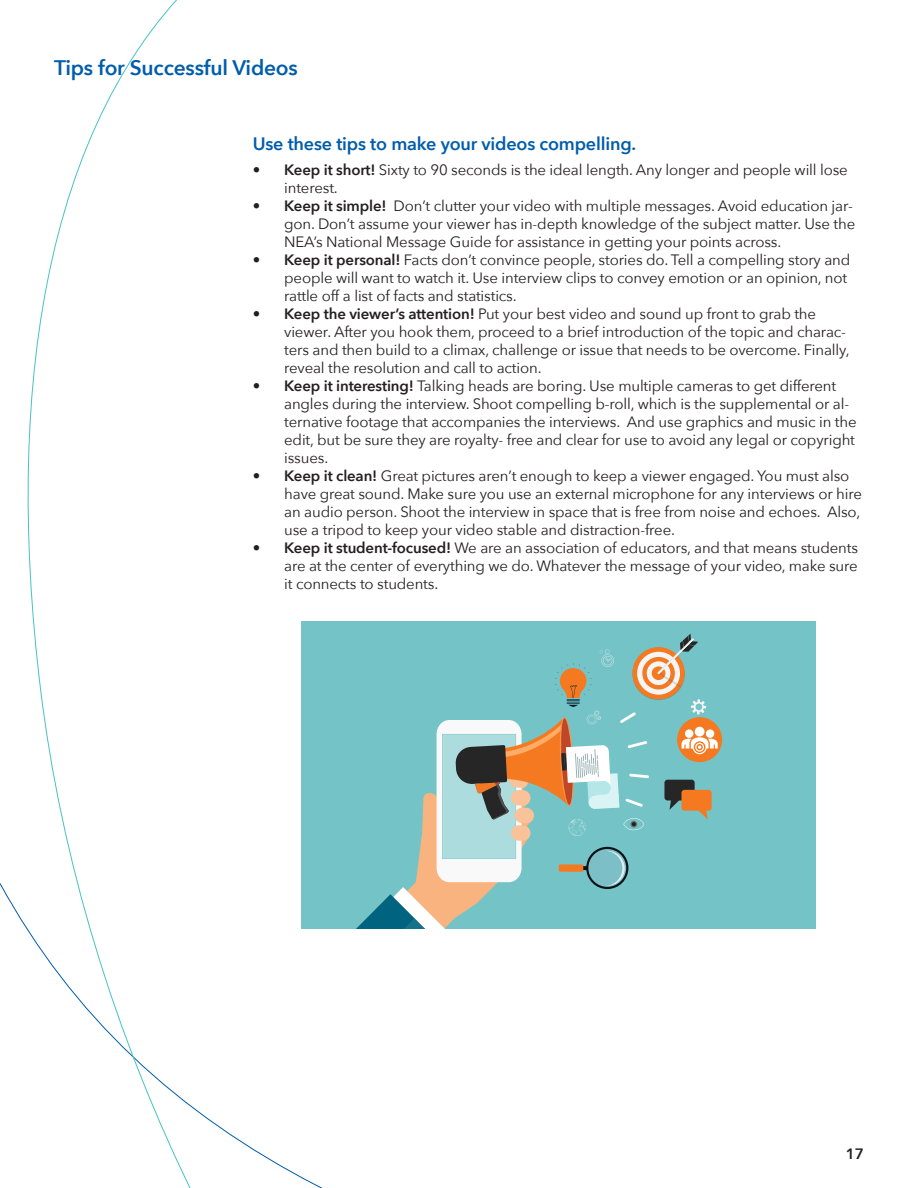
<style>
.page{position:relative;width:918px;height:1188px;background:#fff}
.page>*{position:absolute;margin:0;border:0;box-sizing:border-box;transform-origin:0 0}
.t1{font:600 21px "Avenir Next";letter-spacing:-.01em;color:#015dab}
.Bold_Subheader{font:600 18px "Avenir Next";letter-spacing:-.01em;color:#015dab}
.bullet{font:15px/18px "Avenir Next";letter-spacing:-.01em;color:#231f20}
.t2{font:600 15px "Avenir Next";color:#231f20}
.s1{font-weight:600}
</style>
<div class="page">
<svg style="left:1px;top:0;width:224px;height:1188px"></svg>
<div style="left:301px;top:621px;width:515px;height:308px;background:#74c4c7"></div>
<div style="left:677px;top:717px;width:45px;height:45px;background:#f47920;border-radius:50%"></div>
<svg style="left:356px;top:634px;width:362px;height:295px"></svg>
<p class="t1" style="left:54px;top:50px;width:245px">Tips for Successful Videos</p>
<p class="Bold_Subheader" style="left:253px;top:129px;width:385px">Use these tips to make your videos compelling.</p>
<p class="bullet" style="left:284px;top:160px;width:565px;text-indent:-32px">• <span class="s1">Keep it short!</span> Sixty to 90 seconds is the ideal length. Any longer and people will lose interest.</p>
<p class="bullet" style="left:284px;top:196px;width:573px;text-indent:-32px">• <span class="s1">Keep it simple!</span> Don’t clutter your video with multiple messages. Avoid education jar&shy;gon. Don’t assume your viewer has in-depth knowledge of the subject matter. Use the<br>NEA’s National Message Guide for assistance in getting your points across.</p>
<p class="bullet" style="left:284px;top:250px;width:568px;text-indent:-32px">• <span class="s1">Keep it personal!</span> Facts don’t convince people, stories do. Tell a compelling story and people will want to watch it. Use interview clips to convey emotion or an opinion, not rattle off a list of facts and statistics.</p>
<p class="bullet" style="left:284px;top:304px;width:567px;text-indent:-32px">• <span class="s1">Keep the viewer’s attention!</span> Put your best video and sound up front to grab the viewer. After you hook them, proceed to a brief introduction of the topic and charac&shy;ters and then build to a climax, challenge or issue that needs to be overcome. Finally, reveal the resolution and call to action.</p>
<p class="bullet" style="left:284px;top:376px;width:574px;text-indent:-31px">• <span class="s1">Keep it interesting!</span> Talking heads are boring. Use multiple cameras to get different angles during the interview. Shoot compelling b-roll, which is the supplemental or al&shy;ternative footage that accompanies the interviews. And use graphics and music in the edit, but be sure they are royalty- free and clear for use to avoid any legal or copyright issues.</p>
<p class="bullet" style="left:284px;top:466px;width:579px;text-indent:-32px">• <span class="s1">Keep it clean!</span> Great pictures aren’t enough to keep a viewer engaged. You must also have great sound. Make sure you use an external microphone for any interviews or hire an audio person. Shoot the interview in space that is free from noise and echoes. Also, use a tripod to keep your video stable and distraction-free.</p>
<p class="bullet" style="left:284px;top:538px;width:575px;text-align:justify;text-indent:-32px">• <span class="s1">Keep it student-focused!</span> We are an association of educators, and that means students are at the center of everything we do. Whatever the message of your video, make sure it connects to students.</p>
<p class="t2" style="left:846px;top:1141px;width:20px">17</p>
</div>
